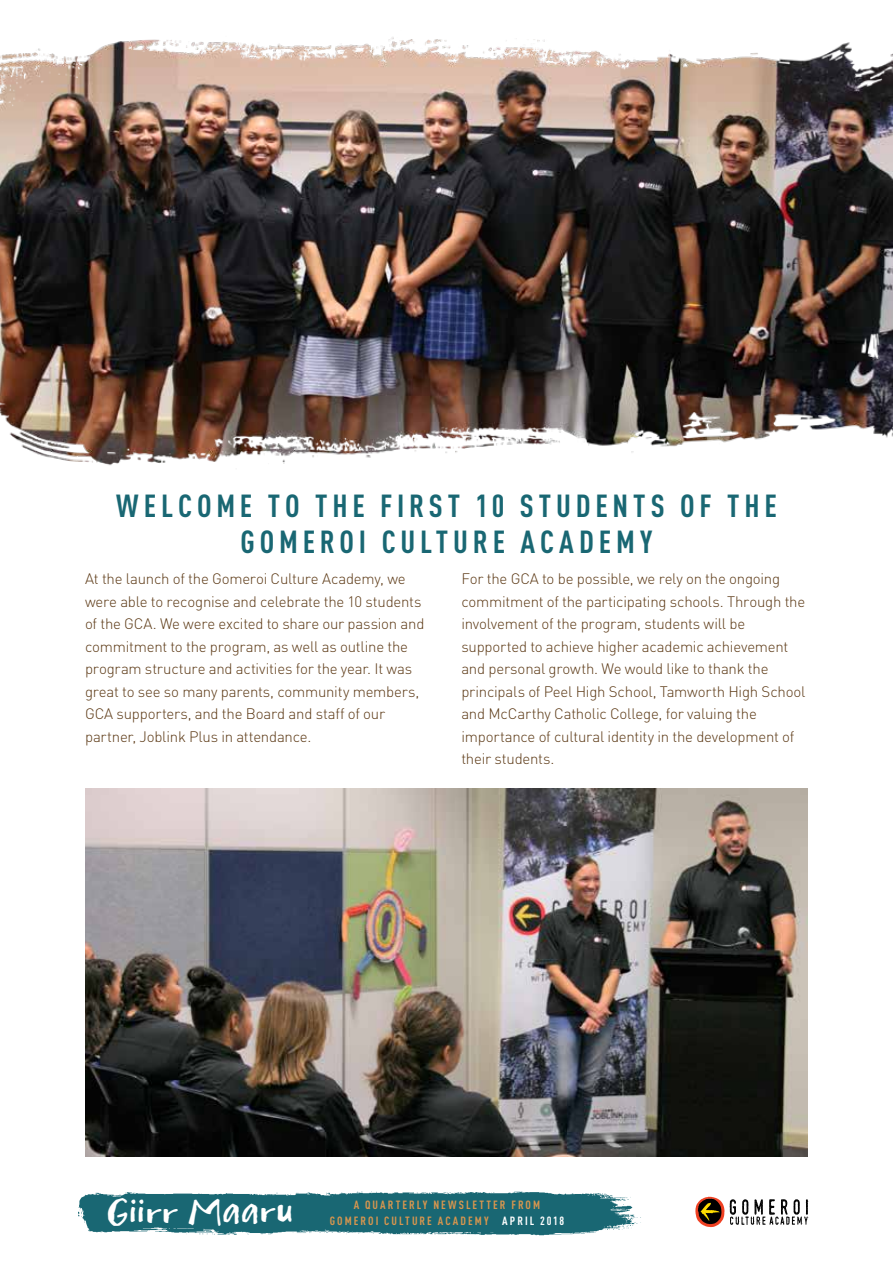
<style>
.page{position:relative;width:893px;height:1263px;background:#fff}
.page>*{position:absolute;margin:0;border:0;box-sizing:border-box;transform-origin:0 0}
.t1{font:35.7px "Mightyto Save";letter-spacing:.025em;color:#fff;scale:1.2 1}
.t2{font:700 condensed 31.5px/36px "DIN Pro";letter-spacing:.155em;color:#196773;text-align:center}
.t3{font:300 15px/22.5px "DIN Pro";letter-spacing:-.015em;color:#5b3814}
.t4{font:700 condensed 11.85px "DIN Pro";letter-spacing:.175em;color:#d8964e}
.s1{font-size:38.55px}
.s2{color:#fff}
</style>
<div class="page">
<img style="left:78px;top:1191px;width:563px;height:44px">
<img style="left:0;top:37px;width:893px;height:429px">
<img style="left:85px;top:788px;width:723px;height:369px">
<svg style="left:695px;top:1196px;width:29px;height:31px"></svg>
<svg style="left:730px;top:1199px;width:78px;height:26px"></svg>
<h2 class="t2" style="left:116px;top:488px;width:662px">WELCOME TO THE FIRST 10 STUDENTS OF THE<br>GOMEROI CULTURE ACADEMY</h2>
<p class="t3" style="left:85px;top:567px;width:341px">At the launch of the Gomeroi Culture Academy, we were able to recognise and celebrate the 10 students of the GCA. We were excited to share our passion and commitment to the program, as well as outline the program structure and activities for the year. It was great to see so many parents, community members, GCA supporters, and the Board and staff of our partner, Joblink Plus in attendance.</p>
<p class="t3" style="left:461px;top:567px;width:346px">For the GCA to be possible, we rely on the ongoing commitment of the participating schools. Through the involvement of the program, students will be supported to achieve higher academic achievement and personal growth. We would like to thank the principals of Peel High School, Tamworth High School and McCarthy Catholic College, for valuing the importance of cultural identity in the development of their students.</p>
<h1 class="t1" style="left:107px;top:1191px;width:157px">Giirr <span class="s1">M</span>aaru</h1>
<p class="t4" style="left:354px;top:1198px;width:188px">A QUARTERLY NEWSLETTER FROM</p>
<p class="t4" style="left:330px;top:1213px;width:236px">GOMEROI CULTURE ACADEMY <span class="s2">APRIL 2018</span></p>
</div>
